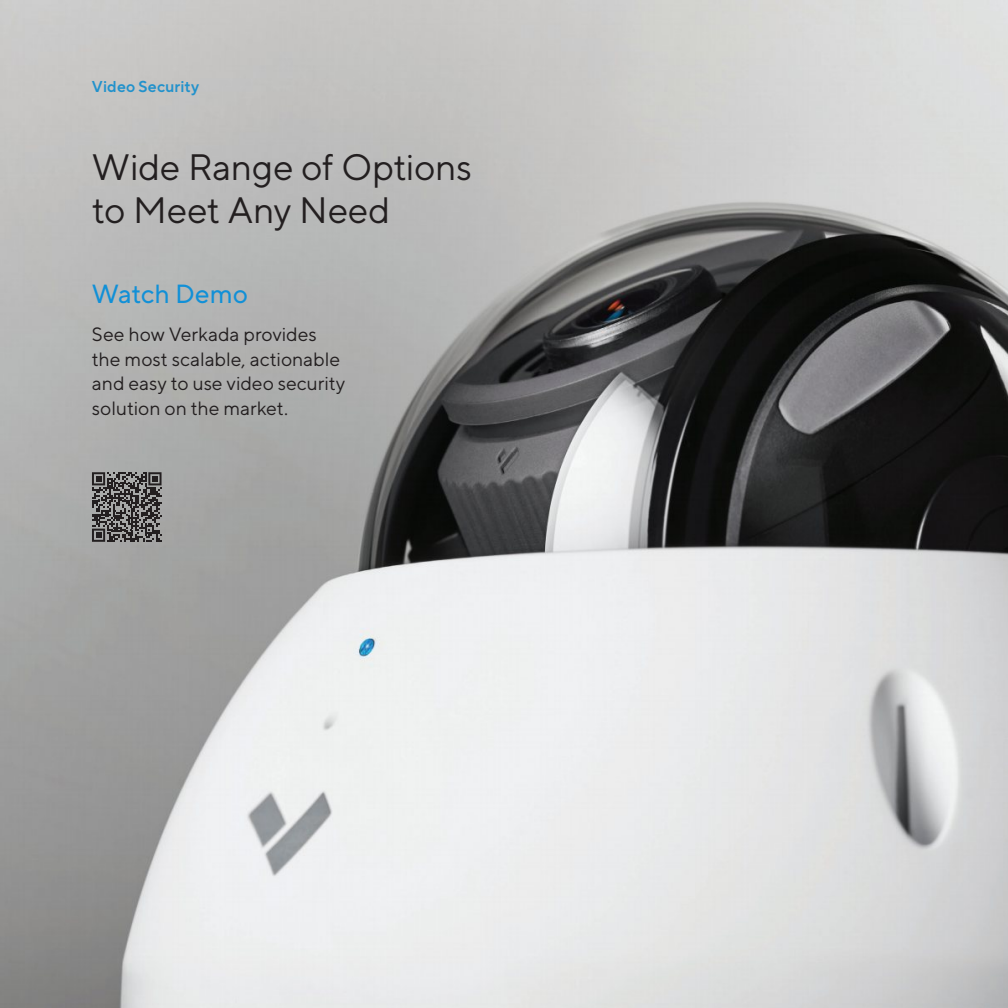
<style>
.page{position:relative;width:1008px;height:1008px;background:#fff}
.page>*{position:absolute;margin:0;border:0;box-sizing:border-box;transform-origin:0 0}
.t1{font:36.75px/43.8px "TT Norms Pro";letter-spacing:-.01em;color:#231f20}
.t2{font:26.25px "TT Norms Pro";letter-spacing:-.005em;color:#1190d7}
.t3{font:19.25px/24.5px "TT Norms Pro";color:#231f20}
.t4{font:600 15.75px "TT Norms Pro";letter-spacing:.01em;color:#2292cc}
</style>
<div class="page">
<img style="left:0;top:0;width:1008px;height:1008px">
<svg style="left:92px;top:472px;width:70px;height:70px;background:#5e5c5c"></svg>
<p class="t4" style="left:92px;top:75px;width:109px">Video Security</p>
<p class="t1" style="left:92px;top:142px;width:381px">Wide Range of Options to Meet Any Need</p>
<p class="t2" style="left:92px;top:275px;width:157px">Watch Demo</p>
<p class="t3" style="left:92px;top:321px;width:255px">See how Verkada provides the most scalable, actionable and easy to use video security solution on the market.</p>
</div>
